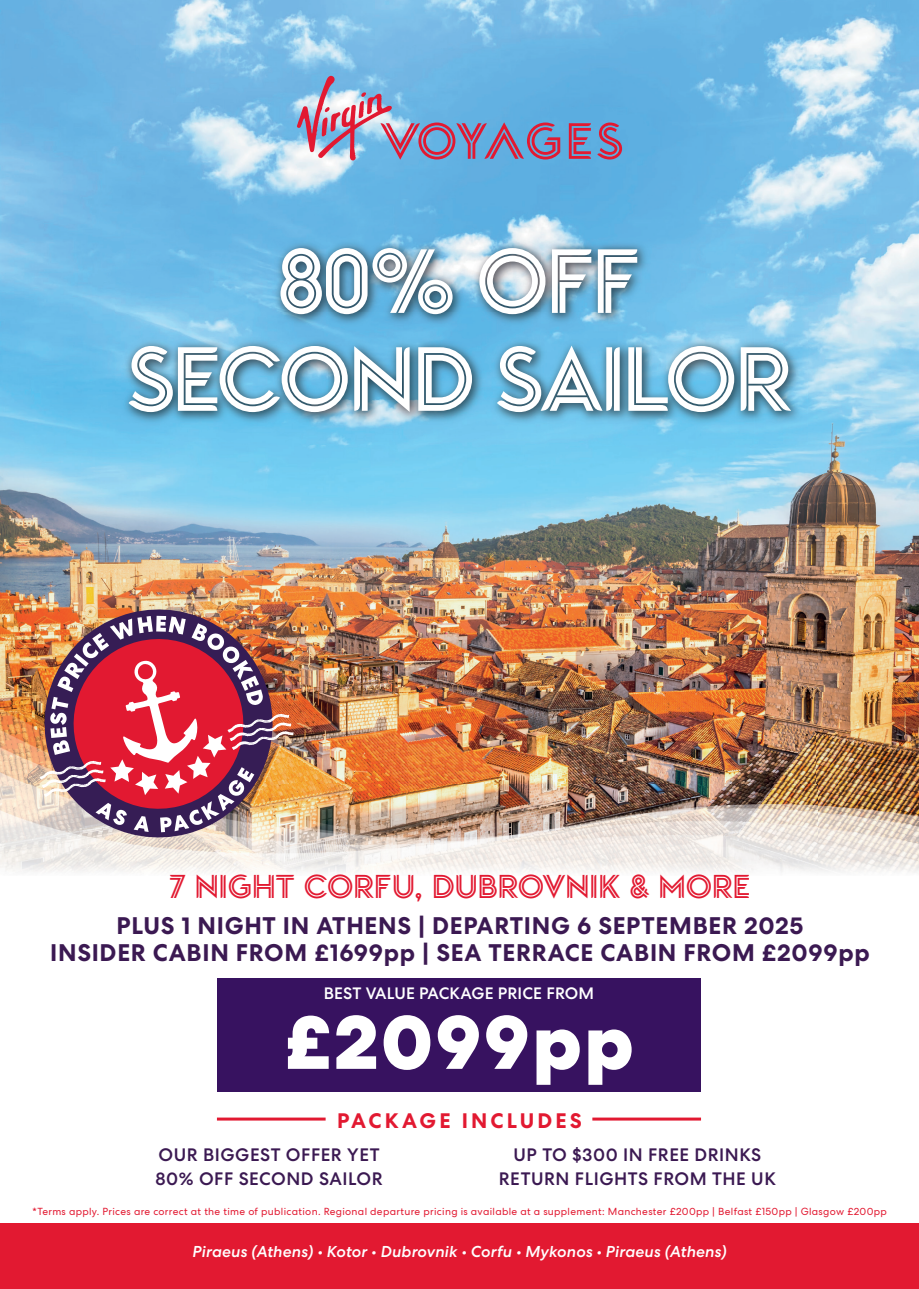
<style>
.page{position:relative;width:919px;height:1289px;background:#fff}
.page>*{position:absolute;margin:0;border:0;box-sizing:border-box;transform-origin:0 0}
.t1{font:90.75px/97.8px "Voyages Display";letter-spacing:-.025em;color:#fff;text-align:center}
.t2{font:800 76.65px "VV Centra 2";letter-spacing:.03em;color:#fff}
.t3{font:33px "Voyages Headline";color:#e21931}
.t4{font:700 24px/27px "VV Centra 2";letter-spacing:.03em;color:#3b1952;text-align:center}
.t5{font:700 21px "VV Centra 2";letter-spacing:.15em;color:#e21931}
.t6{font:500 18px/24px "VV Centra 2";letter-spacing:.03em;color:#3b1952}
.t7{font:500 16.5px "VV Centra 2";letter-spacing:.01em;color:#fff}
.t8{font:italic 500 15.75px "VV Centra 2";letter-spacing:.01em;color:#fff}
.t9{font:10.2px "VV Centra 2";letter-spacing:.03em;color:#e21931}
</style>
<div class="page">
<img style="left:0;top:0;width:918px;height:873px">
<div style="left:217px;top:978px;width:483px;height:113px;background:#371260"></div>
<div style="left:0;top:1223px;width:918px;height:65px;background:#e21931"></div>
<hr style="left:217px;top:1117px;width:108px;height:3px;background:#e21931">
<hr style="left:592px;top:1117px;width:109px;height:3px;background:#e21931">
<img style="left:33px;top:597px;width:251px;height:252px">
<img style="left:40px;top:616px;width:253px;height:216px">
<img style="left:116px;top:225px;width:691px;height:219px">
<svg style="left:297px;top:76px;width:263px;height:84px"></svg>
<svg style="left:568px;top:123px;width:23px;height:36px"></svg>
<svg style="left:597px;top:122px;width:25px;height:37px"></svg>
<h1 class="t1" style="left:127px;top:229px;width:666px">80% OFF<br>SECOND SAILOR</h1>
<h3 class="t3" style="left:169px;top:866px;width:582px">7 NIGHT CORFU, DUBROVNIK &amp; MORE</h3>
<h3 class="t4" style="left:50px;top:912px;width:821px">PLUS 1 NIGHT IN ATHENS | DEPARTING 6 SEPTEMBER 2025<br>INSIDER CABIN FROM £1699pp | SEA TERRACE CABIN FROM £2099pp</h3>
<h3 class="t7" style="left:324px;top:984px;width:272px">BEST VALUE PACKAGE PRICE FROM</h3>
<h2 class="t2" style="left:284px;top:995px;width:351px">£2099pp</h2>
<h3 class="t5" style="left:337px;top:1108px;width:246px">PACKAGE INCLUDES</h3>
<h3 class="t6" style="left:155px;top:1143px;width:228px">OUR BIGGEST OFFER YET<br>80% OFF SECOND SAILOR</h3>
<h3 class="t6" style="left:499px;top:1143px;width:278px;text-align:center">UP TO $300 IN FREE DRINKS<br>RETURN FLIGHTS FROM THE UK</h3>
<p class="t9" style="left:33px;top:1205px;width:855px">*Terms apply. Prices are correct at the time of publication. Regional departure pricing is available at a supplement: Manchester £200pp | Belfast £150pp | Glasgow £200pp</p>
<h3 class="t8" style="left:192px;top:1241px;width:536px">Piraeus (Athens) • Kotor • Dubrovnik • Corfu • Mykonos • Piraeus (Athens)</h3>
</div>
